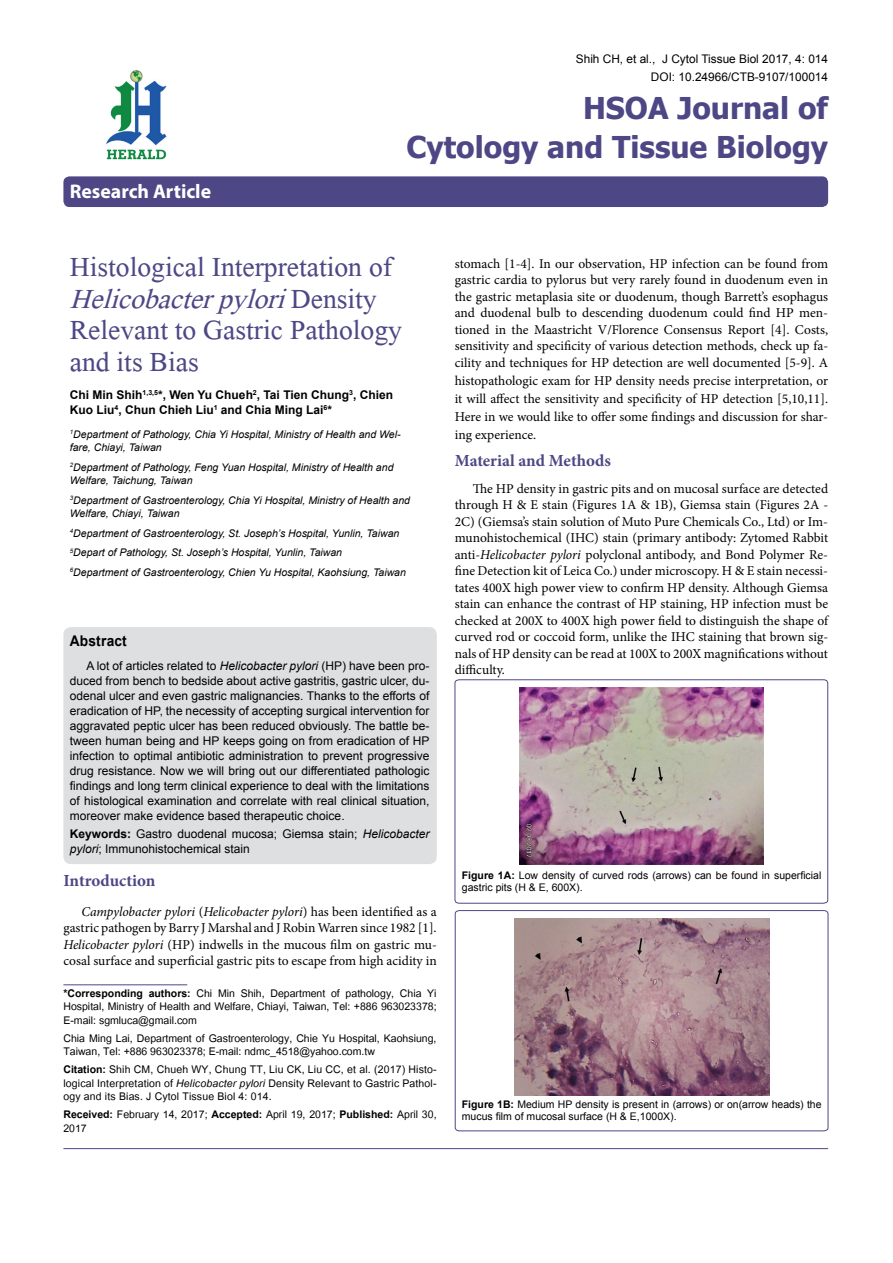
<style>
.page{position:relative;width:893px;height:1263px;background:#fff}
.page>*{position:absolute;margin:0;border:0;box-sizing:border-box;transform-origin:0 0}
.t1{font:41.25px/31.5px "Microsoft Himalaya";color:#4d4785}
.t2{font:700 30px/39px "Tahoma";color:#4d4785;text-align:right}
.t3{font:700 19.8px "Myriad Hebrew";color:#fff}
.t4{font:700 16.95px "Minion Pro";letter-spacing:-.005em;color:#4d4785}
.t5{font:700 14.85px "Arial";letter-spacing:.015em;color:#000;scale:.93 1}
.t6{font:14.7px/13.5px "Utsaah";color:#000;text-align:justify}
.t7{font:13.5px/16.5px "Minion Pro";color:#000;text-align:justify}
.t8{font:12px/15px "Arial";color:#000;text-align:justify}
.t9{font:700 12px/15px "Arial";color:#000}
.t10{font:11.85px/18px "Arial";color:#000;text-align:right}
.t11{font:italic 10.5px/13.5px "Arial";color:#000}
.t12{font:10.5px/12px "Arial";color:#000}
.s1{font-style:italic}
.s2{font-weight:700}
</style>
<div class="page">
<div style="left:63px;top:176px;width:765px;height:31px;background:#4d4785;border-radius:6px"></div>
<div style="left:63px;top:627px;width:374px;height:237px;background:#dedfe0;border-radius:8px"></div>
<hr style="left:63px;top:984px;width:124px;height:1px;background:#4d4785">
<img style="left:106px;top:70px;width:61px;height:90px">
<hr style="left:63px;top:1148px;width:765px;height:1px;background:#4d4785">
<svg style="left:455px;top:679px;width:373px;height:224px"></svg>
<svg style="left:455px;top:910px;width:373px;height:221px"></svg>
<img style="left:520px;top:688px;width:244px;height:177px">
<img style="left:515px;top:918px;width:254px;height:177px">
<h3 class="t3" style="left:70px;top:180px;width:143px">Research Article</h3>
<p class="t10" style="left:576px;top:50px;width:254px">Shih CH, et al., J Cytol Tissue Biol 2017, 4: 014<br>DOI: 10.24966/CTB-9107/100014</p>
<h2 class="t2" style="left:406px;top:86px;width:423px">HSOA Journal of<br>Cytology and Tissue Biology</h2>
<h1 class="t1" style="left:70px;top:246px;width:334px">Histological Interpretation of<br><span class="s1">Helicobacterpylori</span>D e n s i t y<br>Relevant to Gastric Pathology and its Bias</h1>
<p class="t9" style="left:70px;top:387px;width:325px">Chi Min Shih<sup>1,3,5</sup>*, Wen Yu Chueh<sup>2</sup>, Tai Tien Chung<sup>3</sup>, Chien<br>Kuo Liu<sup>4</sup>, Chun Chieh Liu<sup>1</sup> and Chia Ming Lai<sup>6</sup>*</p>
<p class="t11" style="left:70px;top:427px;width:332px"><sup>1</sup>Department of Pathology, Chia Yi Hospital, Ministry of Health and Wel&shy;fare, Chiayi, Taiwan</p>
<p class="t11" style="left:70px;top:460px;width:325px"><sup>2</sup>Department of Pathology, Feng Yuan Hospital, Ministry of Health and<br>Welfare, Taichung, Taiwan</p>
<p class="t11" style="left:70px;top:493px;width:342px"><sup>3</sup>Department of Gastroenterology, Chia Yi Hospital, Ministry of Health and<br>Welfare, Chiayi, Taiwan</p>
<p class="t11" style="left:70px;top:523px;width:338px;line-height:19.5px"><sup>4</sup>Department of Gastroenterology, St. Joseph’s Hospital, Yunlin, Taiwan<br><sup>5</sup>Depart of Pathology, St. Joseph’s Hospital, Yunlin, Taiwan<br><sup>6</sup>Department of Gastroenterology, Chien Yu Hospital, Kaohsiung, Taiwan</p>
<p class="t5" style="left:70px;top:631px;width:63px">Abstract</p>
<p class="t8" style="left:70px;top:659px;width:361px;text-indent:16px">A lot of articles related to <span class="s1">Helicobacter pylori</span> (HP) have been pro&shy;duced from bench to bedside about active gastritis, gastric ulcer, du&shy;odenal ulcer and even gastric malignancies. Thanks to the efforts of eradication of HP, the necessity of accepting surgical intervention for aggravated peptic ulcer has been reduced obviously. The battle be&shy;tween human being and HP keeps going on from eradication of HP infection to optimal antibiotic administration to prevent progressive drug resistance. Now we will bring out our differentiated pathologic findings and long term clinical experience to deal with the limitations of histological examination and correlate with real clinical situation, moreover make evidence based therapeutic choice.</p>
<p class="t8" style="left:70px;top:827px;width:361px"><span class="s2">Keywords:</span> Gastro duodenal mucosa; Giemsa stain; <span class="s1">Helicobacter pylori</span>; Immunohistochemical stain</p>
<p class="t4" style="left:63px;top:868px;width:94px">Introduction</p>
<p class="t7" style="left:63px;top:903px;width:375px;text-indent:18px"><span class="s1">Campylobacter pylori</span> (<span class="s1">Helicobacter pylori</span>) has been identified as a gastric pathogen by Barry J Marshal and J Robin Warren since 1982 [1].<br><span class="s1">Helicobacter pylori</span> (HP) indwells in the mucous film on gastric mu&shy;cosal surface and superficial gastric pits to escape from high acidity in</p>
<p class="t6" style="left:63px;top:987px;width:375px"><span class="s2">*Corresponding authors:</span> Chi Min Shih, Department of pathology, Chia Yi Hospital, Ministry of Health and Welfare, Chiayi, Taiwan, Tel: +886 963023378; E-mail: sgmluca@gmail.com</p>
<p class="t6" style="left:63px;top:1032px;width:375px">Chia Ming Lai, Department of Gastroenterology, Chie Yu Hospital, Kaohsiung,<br>Taiwan, Tel: +886 963023378; E-mail: ndmc_4518@yahoo.com.tw</p>
<p class="t6" style="left:63px;top:1064px;width:375px"><span class="s2">Citation:</span> Shih CM, Chueh WY, Chung TT, Liu CK, Liu CC, et al. (2017) Histo&shy;logical Interpretation of <span class="s1">Helicobacter pylori</span> Density Relevant to Gastric Pathol&shy;ogy and its Bias. J Cytol Tissue Biol 4: 014.</p>
<p class="t6" style="left:63px;top:1109px;width:375px"><span class="s2">Received:</span> February 14, 2017; <span class="s2">Accepted:</span> April 19, 2017; <span class="s2">Published:</span> April 30,<br>2017</p>
<p class="t7" style="left:455px;top:255px;width:375px">stomach [1-4]. In our observation, HP infection can be found from gastric cardia to pylorus but very rarely found in duodenum even in the gastric metaplasia site or duodenum, though Barrett’s esophagus and duodenal bulb to descending duodenum could find HP men&shy;tioned in the Maastricht V/Florence Consensus Report [4]. Costs, sensitivity and specificity of various detection methods, check up fa&shy;cility and techniques for HP detection are well documented [5-9]. A</p>
<p class="t7" style="left:455px;top:372px;width:375px;line-height:18px">histopathologic exam for HP density needs precise interpretation, or it will affect the sensitivity and specificity of HP detection [5,10,11].<br>Here in we would like to offer some findings and discussion for shar&shy;ing experience.</p>
<p class="t4" style="left:455px;top:448px;width:158px">Material and Methods</p>
<p class="t7" style="left:455px;top:480px;width:375px;text-indent:18px">The HP density in gastric pits and on mucosal surface are detected through H &amp; E stain (Figures 1A &amp; 1B), Giemsa stain (Figures 2A - 2C) (Giemsa’s stain solution of Muto Pure Chemicals Co., Ltd) or Im&shy;munohistochemical (IHC) stain (primary antibody: Zytomed Rabbit anti-<span class="s1">Helicobacter pylori</span> polyclonal antibody, and Bond Polymer Re&shy;fine Detection kit of Leica Co.) under microscopy. H &amp; E stain necessi&shy;tates 400X high power view to confirm HP density. Although Giemsa stain can enhance the contrast of HP staining, HP infection must be checked at 200X to 400X high power field to distinguish the shape of curved rod or coccoid form, unlike the IHC staining that brown sig&shy;nals of HP density can be read at 100X to 200X magnifications without difficulty.</p>
<p class="t12" style="left:462px;top:870px;width:361px"><span class="s2">Figure 1A:</span> Low density of curved rods (arrows) can be found in superficial gastric pits (H &amp; E, 600X).</p>
<p class="t12" style="left:462px;top:1099px;width:361px"><span class="s2">Figure 1B:</span> Medium HP density is present in (arrows) or on(arrow heads) the mucus film of mucosal surface (H &amp; E,1000X).</p>
</div>
